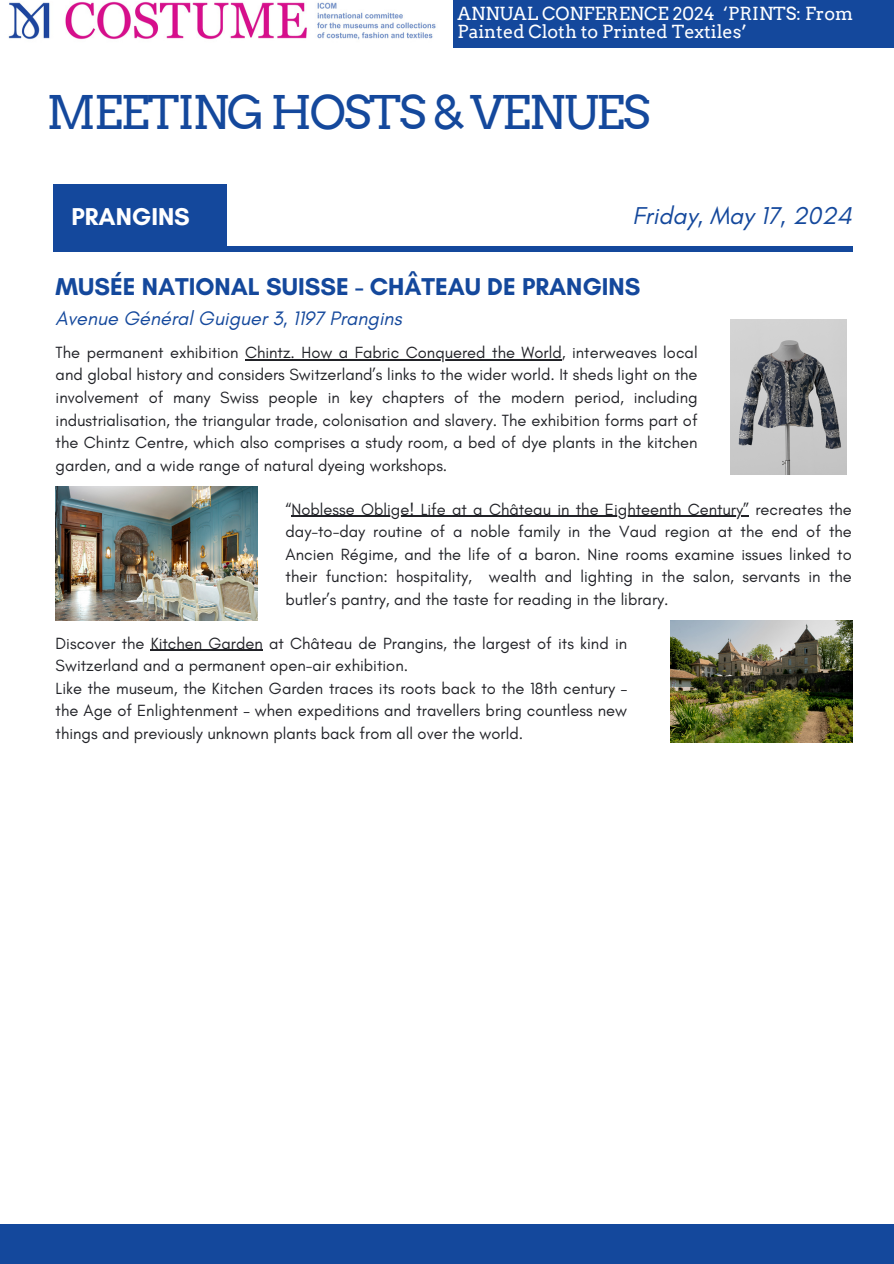
<style>
.page{position:relative;width:894px;height:1264px;background:#fff}
.page>*{position:absolute;margin:0;border:0;box-sizing:border-box;transform-origin:0 0}
.t1{font:46.35px "Arvo";letter-spacing:-.05em;color:#14489c}
.t2{font:700 24.75px "Glacial Indifference";color:#14489c}
.t3{font:italic 24.75px "Glacial Indifference";color:#14489c}
.t4{font:700 24.75px "Glacial Indifference";color:#fff}
.t5{font:italic 19.8px "Glacial Indifference";color:#14489c}
.t6{font:18px/18px "Arvo";color:#fff}
.t7{font:16.5px/22.5px "Glacial Indifference";color:#212227;text-align:justify}
</style>
<div class="page">
<div style="left:0;top:1224px;width:893px;height:39px;background:#14489c"></div>
<div style="left:0;top:0;width:893px;height:48px;background:#14489c"></div>
<img style="left:0;top:0;width:452px;height:47px">
<div style="left:54px;top:246px;width:798px;height:6px;background:#14489c"></div>
<div style="left:53px;top:184px;width:174px;height:67px;background:#14489c"></div>
<img style="left:670px;top:621px;width:182px;height:121px">
<img style="left:730px;top:319px;width:116px;height:156px">
<img style="left:56px;top:487px;width:201px;height:133px">
<hr style="left:245px;top:359px;width:316px;height:1px;background:#212227">
<hr style="left:291px;top:515px;width:457px;height:2px;background:#212227">
<hr style="left:151px;top:649px;width:112px;height:1px;background:#212227">
<p class="t6" style="left:457px;top:5px;width:397px">ANNUAL CONFERENCE 2024 ‘PRINTS: From<br>Painted Cloth to Printed Textiles’</p>
<h1 class="t1" style="left:46px;top:85px;width:605px">MEETING HOSTS &amp; VENUES</h1>
<h2 class="t4" style="left:71px;top:201px;width:120px">PRANGINS</h2>
<h2 class="t3" style="left:632px;top:200px;width:221px">Friday, May 17, 2024</h2>
<h2 class="t2" style="left:56px;top:271px;width:586px">MUSÉE NATIONAL SUISSE - CHÂTEAU DE PRANGINS</h2>
<p class="t5" style="left:56px;top:306px;width:347px">Avenue Général Guiguer 3, 1197 Prangins</p>
<p class="t7" style="left:56px;top:341px;width:643px">The permanent exhibition Chintz. How a Fabric Conquered the World, interweaves local and global history and considers Switzerland’s links to the wider world. It sheds light on the involvement of many Swiss people in key chapters of the modern period, including industrialisation, the triangular trade, colonisation and slavery. The exhibition forms part of the Chintz Centre, which also comprises a study room, a bed of dye plants in the kitchen garden, and a wide range of natural dyeing workshops.</p>
<p class="t7" style="left:285px;top:497px;width:567px">“Noblesse Oblige! Life at a Château in the Eighteenth Century” recreates the day-to-day routine of a noble family in the Vaud region at the end of the Ancien Régime, and the life of a baron. Nine rooms examine issues linked to their function: hospitality, wealth and lighting in the salon, servants in the butler’s pantry, and the taste for reading in the library.</p>
<p class="t7" style="left:56px;top:631px;width:573px;text-align:left">Discover the Kitchen Garden at Château de Prangins, the largest of its kind in Switzerland and a permanent open-air exhibition.<br>Like the museum, the Kitchen Garden traces its roots back to the 18th century – the Age of Enlightenment – when expeditions and travellers bring countless new things and previously unknown plants back from all over the world.</p>
</div>
